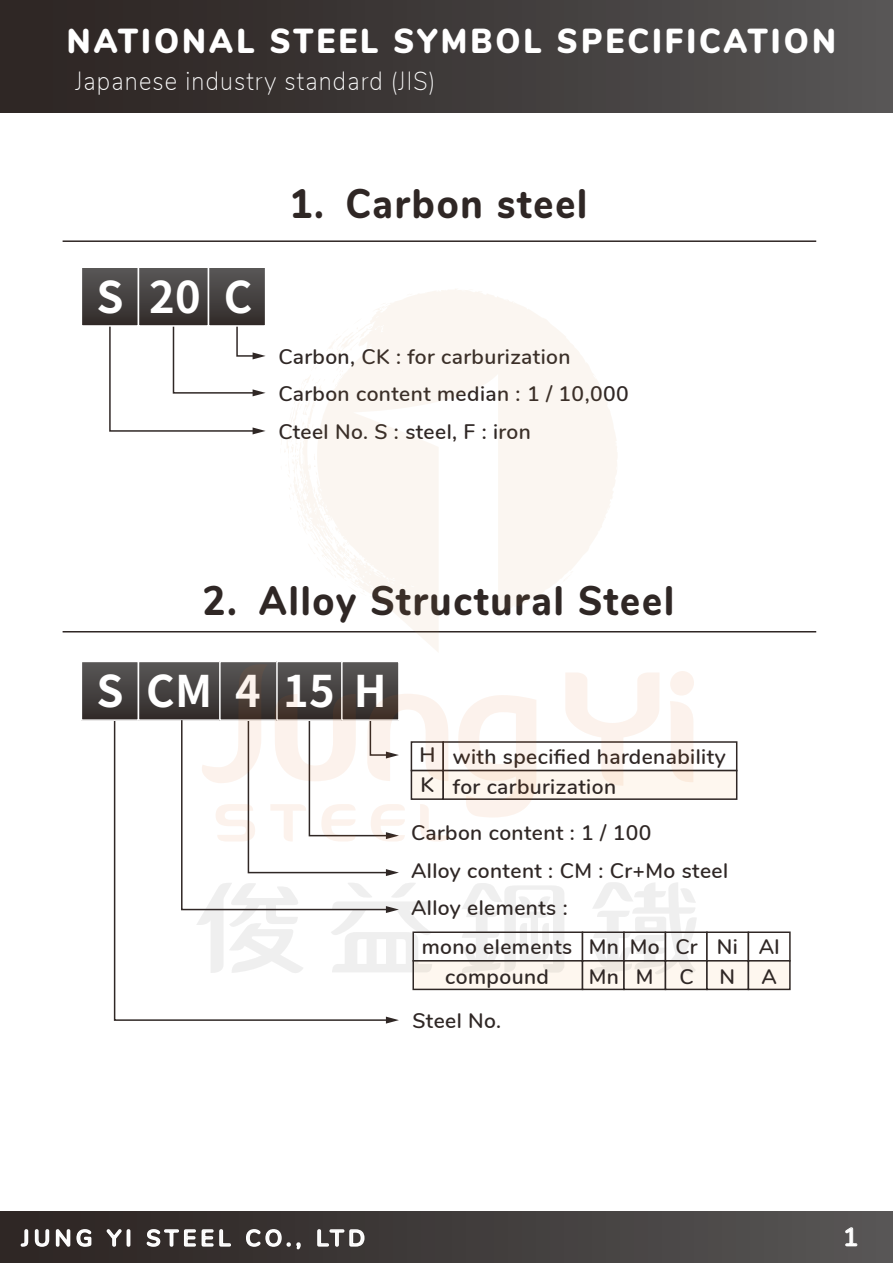
<style>
.page{position:relative;width:893px;height:1263px;background:#fff}
.page>*{position:absolute;margin:0;border:0;box-sizing:border-box;transform-origin:0 0}
.t1{font:700 43.5px "Gen Shin Gothic";letter-spacing:.48em;color:#fff}
.t2{font:700 43.5px "Gen Shin Gothic";letter-spacing:.52em;color:#fff}
.t3{font:800 41.25px "Nunito";letter-spacing:.05em;color:#2f2725;scale:.91 1}
.t4{font:900 34.65px "Nunito";letter-spacing:.1em;color:#fff;scale:.91 1}
.t5{font:200 25.8px "Nunito";letter-spacing:.05em;color:#fff;scale:.91 1}
.t6{font:600 25.5px "Nunito";color:#fff}
.t7{font:600 22.5px "Nunito";letter-spacing:.2em;color:#fff}
.t8{font:600 21px/30px "Nunito";letter-spacing:.02em;color:#2f2725}
</style>
<div class="page">
<svg style="left:109px;top:327px;width:157px;height:107px"></svg>
<hr style="left:63px;top:240px;width:753px;height:2px;background:#2f2725">
<div style="left:81px;top:267px;width:57px;height:59px;background:linear-gradient(to bottom,#5a5859,#312a29)"></div>
<div style="left:81px;top:266px;width:58px;height:61px;border:2px solid #fff"></div>
<div style="left:138px;top:267px;width:70px;height:59px;background:linear-gradient(to bottom,#5a5859,#312a29)"></div>
<div style="left:138px;top:266px;width:71px;height:61px;border:2px solid #fff"></div>
<div style="left:208px;top:267px;width:58px;height:59px;background:linear-gradient(to bottom,#5a5859,#312a29)"></div>
<div style="left:208px;top:266px;width:58px;height:61px;border:2px solid #fff"></div>
<hr style="left:63px;top:631px;width:753px;height:1px;background:#2f2725">
<svg style="left:113px;top:721px;width:274px;height:300px"></svg>
<svg style="left:386px;top:1017px;width:13px;height:6px"></svg>
<div style="left:81px;top:661px;width:57px;height:59px;background:linear-gradient(to bottom,#5a5959,#312b29)"></div>
<div style="left:81px;top:661px;width:58px;height:60px;border:2px solid #fff"></div>
<div style="left:138px;top:661px;width:82px;height:59px;background:linear-gradient(to bottom,#5a5959,#312b29)"></div>
<div style="left:138px;top:661px;width:83px;height:60px;border:2px solid #fff"></div>
<div style="left:442px;top:741px;width:295px;height:30px;background:#fff;border:2px solid #2f2725"></div>
<div style="left:442px;top:770px;width:295px;height:30px;background:#fef7ef;border:2px solid #2f2725"></div>
<div style="left:412px;top:931px;width:171px;height:30px;background:#fff;border:2px solid #2f2725"></div>
<div style="left:412px;top:960px;width:171px;height:30px;background:#fef7ef;border:2px solid #2f2725"></div>
<div style="left:582px;top:931px;width:43px;height:30px;background:#fff;border:2px solid #2f2725"></div>
<div style="left:582px;top:960px;width:43px;height:30px;background:#fef7ef;border:2px solid #2f2725"></div>
<div style="left:623px;top:960px;width:43px;height:30px;background:#fef7ef;border:2px solid #2f2725"></div>
<div style="left:665px;top:960px;width:43px;height:30px;background:#fef7ef;border:2px solid #2f2725"></div>
<div style="left:706px;top:931px;width:43px;height:30px;background:#fff;border:2px solid #2f2725"></div>
<div style="left:706px;top:960px;width:43px;height:30px;background:#fef7ef;border:2px solid #2f2725"></div>
<div style="left:748px;top:931px;width:43px;height:30px;background:#fff;border:2px solid #2f2725"></div>
<div style="left:748px;top:960px;width:43px;height:30px;background:#fef7ef;border:2px solid #2f2725"></div>
<div style="left:0;top:0;width:893px;height:112px;background:linear-gradient(to right,#2a2220,#555454)"></div>
<div style="left:0;top:1211px;width:893px;height:52px;background:linear-gradient(to right,#2b2321,#565555)"></div>
<svg style="left:20px;top:1228px;width:73px;height:20px"></svg>
<svg style="left:105px;top:1228px;width:27px;height:20px"></svg>
<svg style="left:145px;top:1228px;width:87px;height:20px;background:#716c6b"></svg>
<svg style="left:245px;top:1228px;width:56px;height:23px"></svg>
<svg style="left:316px;top:1228px;width:49px;height:20px"></svg>
<svg style="left:845px;top:1227px;width:12px;height:19px"></svg>
<svg style="left:280px;top:289px;width:338px;height:363px;fill:#fbf6f1"></svg>
<svg style="left:591px;top:882px;width:106px;height:92px"></svg>
<svg style="left:458px;top:695px;width:78px;height:122px"></svg>
<svg style="left:460px;top:883px;width:104px;height:90px"></svg>
<svg style="left:565px;top:673px;width:94px;height:113px"></svg>
<svg style="left:670px;top:671px;width:24px;height:111px"></svg>
<svg style="left:180px;top:661px;width:269px;height:313px"></svg>
<h3 class="t4" style="left:67px;top:15px;width:847px">NATIONAL STEEL SYMBOL SPECIFICATION</h3>
<p class="t5" style="left:75px;top:62px;width:397px">Japanese industry standard (JIS)</p>
<h1 class="t2" style="left:96px;top:264px;width:157px">S20C</h1>
<h2 class="t3" style="left:290px;top:173px;width:328px">1. Carbon steel</h2>
<p class="t8" style="left:278px;top:336px;width:352px;line-height:37.5px">Carbon, CK : for carburization<br>Carbon content median : 1 / 10,000<br>Cteel No. S : steel, F : iron</p>
<h2 class="t3" style="left:203px;top:570px;width:519px">2. Alloy Structural Steel</h2>
<h1 class="t1" style="left:96px;top:658px;width:292px">SCM415H</h1>
<p class="t8" style="left:419px;top:739px;width:18px">H<br>K</p>
<p class="t8" style="left:453px;top:740px;width:274px">with specified hardenability for carburization</p>
<p class="t8" style="left:411px;top:813px;width:319px;line-height:37.5px">Carbon content : 1 / 100<br>Alloy content : CM : Cr+Mo steel<br>Alloy elements :</p>
<p class="t8" style="left:422px;top:930px;width:152px;text-align:center">mono elements compound</p>
<p class="t8" style="left:589px;top:930px;width:32px">Mn<br>Mn</p>
<p class="t8" style="left:630px;top:930px;width:31px">Mo<br>M</p>
<p class="t8" style="left:675px;top:930px;width:24px">Cr<br>C</p>
<p class="t8" style="left:717px;top:930px;width:23px">Ni<br>N</p>
<p class="t8" style="left:759px;top:930px;width:22px">Al<br>A</p>
<p class="t8" style="left:412px;top:1004px;width:90px">Steel No.</p>
<p class="t7" style="left:22px;top:1221px;width:345px">JUNG YI STEEL CO., LTD</p>
<p class="t6" style="left:843px;top:1218px;width:17px">1</p>
</div>
